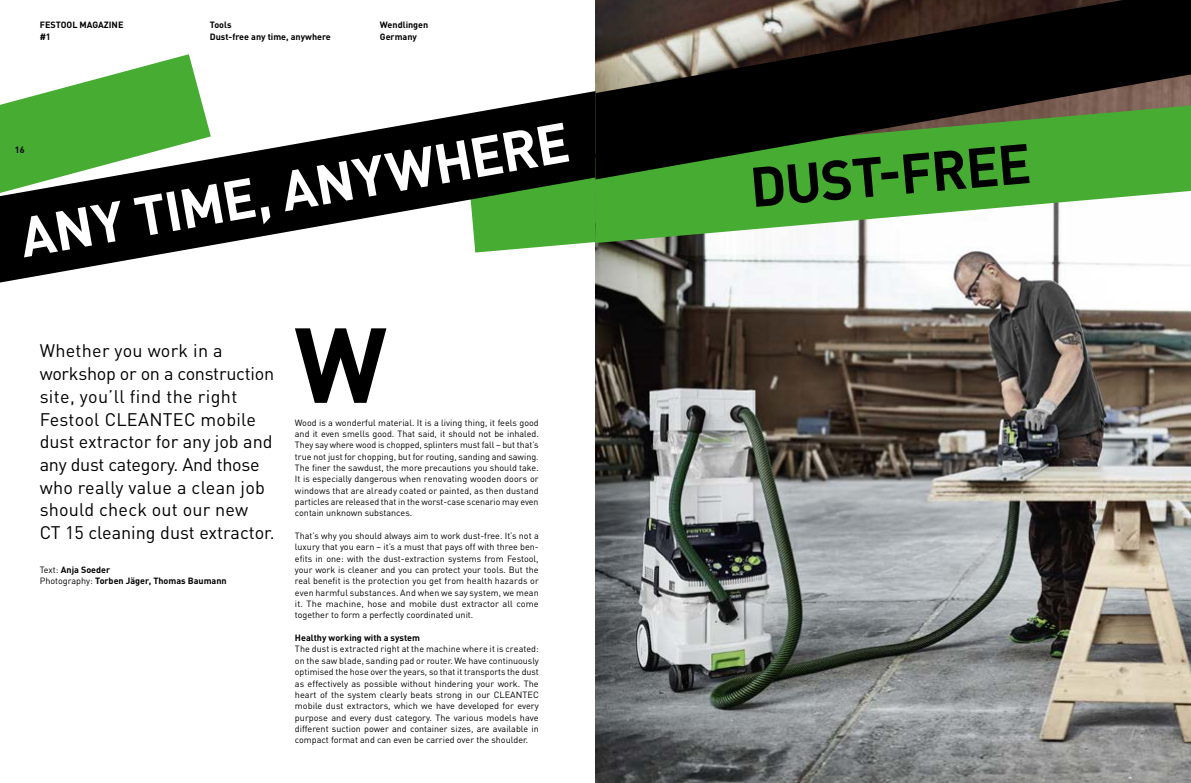
<style>
.page{position:relative;width:1191px;height:783px;background:#fff}
.page>*{position:absolute;margin:0;border:0;box-sizing:border-box;transform-origin:0 0}
.t1{font:700 104.5px "DIN Pro";color:#000}
.t2{font:700 55px "DIN Pro";color:#fff}
.t3{font:700 55px "DIN Pro";color:#000}
.t4{font:18px/22.7px "DIN Pro";color:#000}
.t5{font:9px/11.3px "DIN Pro";color:#000;text-align:justify}
.t6{font:700 9px/11.3px "DIN Pro";color:#000}
.s1{font-weight:400}
</style>
<div class="page">
<img style="left:595px;top:243px;width:596px;height:539px">
<svg style="left:52px;top:54px;width:147px;height:37px"></svg>
<svg style="left:0;top:91px;width:595px;height:191px"></svg>
<svg style="left:595px;top:179px;width:596px;height:64px;fill:#47ac32"></svg>
<svg style="left:595px;top:0;width:596px;height:179px;background:#304424"></svg>
<p class="t6" style="left:40px;top:19px;width:85px">FESTOOL MAGAZINE #1</p>
<p class="t6" style="left:210px;top:19px;width:23px">Tools</p>
<p class="t6" style="left:380px;top:19px;width:50px">Wendlingen</p>
<p class="t6" style="left:210px;top:30px;width:122px">Dust-free any time, anywhere</p>
<p class="t6" style="left:380px;top:30px;width:39px">Germany</p>
<h2 class="t2" style="left:14px;top:201px;width:558px;rotate:-10deg">ANY TIME, ANYWHERE</h2>
<p class="t6" style="left:15px;top:144px;width:11px">16</p>
<p class="t4" style="left:40px;top:339px;width:236px">Whether you work in a workshop or on a construction site, you’ll find the right<br>Festool CLEANTEC mobile dust extractor for any job and any dust category. And those who really value a clean job should check out our new<br>CT 15 cleaning dust extractor.</p>
<p class="t6" style="left:40px;top:563px;width:188px"><span class="s1">Text:</span> Anja Soeder<br><span class="s1">Photography:</span> Torben Jäger, Thomas Baumann</p>
<h1 class="t1" style="left:294px;top:294px;width:94px">W</h1>
<p class="t5" style="left:295px;top:416px;width:245px">Wood is a wonderful material. It is a living thing, it feels good and it even smells good. That said, it should not be inhaled.<br>They say where wood is chopped, splinters must fall – but that’s true not just for chopping, but for routing, sanding and sawing.<br>The finer the sawdust, the more precautions you should take.<br>It is especially dangerous when renovating wooden doors or windows that are already coated or painted, as then dustand particles are released that in the worst-case scenario may even contain unknown substances.</p>
<p class="t5" style="left:295px;top:529px;width:245px">That’s why you should always aim to work dust-free. It’s not a luxury that you earn – it’s a must that pays off with three ben&shy;efits in one: with the dust-extraction systems from Festool, your work is cleaner and you can protect your tools. But the real benefit is the protection you get from health hazards or even harmful substances. And when we say system, we mean it. The machine, hose and mobile dust extractor all come together to form a perfectly coordinated unit.</p>
<p class="t6" style="left:295px;top:631px;width:127px">Healthy working with a system</p>
<p class="t5" style="left:295px;top:643px;width:245px">The dust is extracted right at the machine where it is created: on the saw blade, sanding pad or router. We have continuously optimised the hose over the years, so that it transports the dust as effectively as possible without hindering your work. The heart of the system clearly beats strong in our CLEANTEC mobile dust extractors, which we have developed for every purpose and every dust category. The various models have different suction power and container sizes, are available in compact format and can even be carried over the shoulder.</p>
<h2 class="t3" style="left:747px;top:150px;width:283px;rotate:-5deg">DUST-FREE</h2>
</div>
